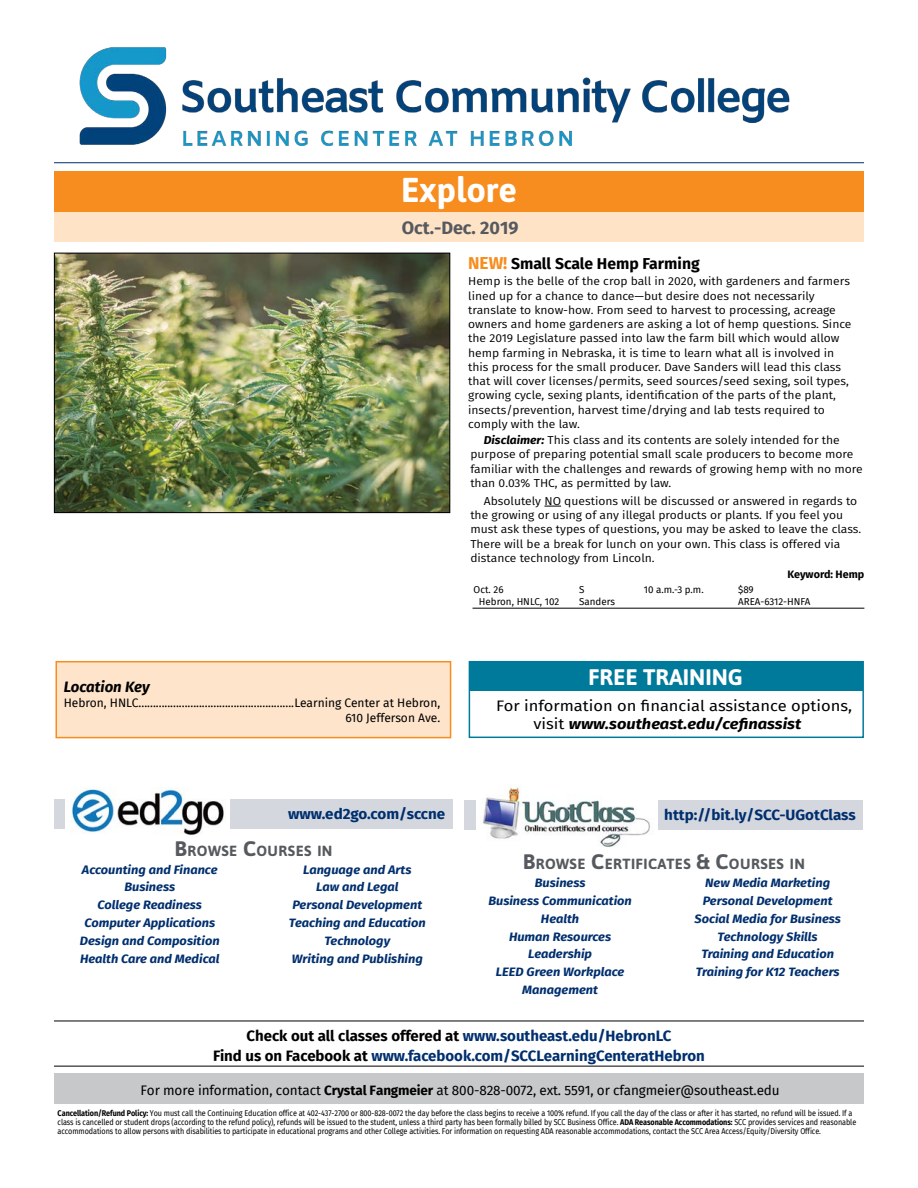
<style>
.page{position:relative;width:918px;height:1188px;background:#fff}
.page>*{position:absolute;margin:0;border:0;box-sizing:border-box;transform-origin:0 0}
.t1{font:700 34.5px "Asap";color:#fff}
.subheader{font:700 22.5px "Asap";color:#fff}
.t2{font:700 18px "Fira Sans";color:#565a5f}
.t3{font:700 15.75px "Fira Sans";color:#000}
.t4{font:700 15px "Fira Sans";color:#002f6e}
.t5{font:700 15px "Fira Sans";color:#000}
.IOC_Town{font:italic 700 15px "Fira Sans";color:#000}
.class_details{font:14.85px/18px "Fira Sans";color:#000;scale:1.11 1}
.OL_website{font:700 14.85px "Fira Sans";color:#002f6e}
.Job_Enhancement_Ad_H{font:700 14.7px "Asap";letter-spacing:.03em;color:#565a5f}
.t6{font:13.5px "Fira Sans";letter-spacing:-.01em;color:#000}
.OL_topics{font:italic 700 12.15px "Fira Sans";color:#002f6e;scale:1.06 1}
.OL_Ed2Go_topics{font:italic 700 12.15px "Fira Sans";color:#002f6e;scale:1.06 1}
.IOC_Location{font:12px/15px "Fira Sans";color:#000;text-align:right}
.class_description{font:11.55px/14.2px "Fira Sans";color:#000;scale:1.06 1}
.class_details-2{font:11.55px/14.2px "Fira Sans";color:#000;scale:1.06 1}
.keyword{font:700 10.8px "Fira Sans";color:#000}
.logistics{font:9.75px "Fira Sans";color:#000}
.t7{font:8.25px/9px "Fira Sans";letter-spacing:-.01em;color:#000;scale:.88 1}
.s1{font-size:17.25px;color:#f78d1e}
.s2{font-weight:700;font-style:italic}
.s3{font-size:21px}
.s4{color:#002f6e}
.s5{color:#000}
.s6{font-weight:700}
</style>
<div class="page">
<svg style="left:468px;top:660px;width:396px;height:79px"></svg>
<hr style="left:54px;top:162px;width:810px;height:1px;background:#002f6e">
<div style="left:54px;top:171px;width:810px;height:41px;background:#f78d1e"></div>
<div style="left:54px;top:212px;width:810px;height:30px;background:#fee3c7"></div>
<svg style="left:544px;top:506px;width:17px;height:1px"></svg>
<hr style="left:473px;top:608px;width:391px;height:1px;background:#000">
<img style="left:79px;top:47px;width:711px;height:99px">
<div style="left:56px;top:662px;width:395px;height:76px;background:#fee4ca"></div>
<div style="left:56px;top:661px;width:395px;height:77px;border:2px solid #f78d1e"></div>
<hr style="left:54px;top:1021px;width:810px;height:1px;background:#000">
<hr style="left:54px;top:1066px;width:810px;height:1px;background:#000">
<div style="left:54px;top:1074px;width:810px;height:30px;background:#c7c8ca"></div>
<div style="left:464px;top:801px;width:398px;height:29px;background:#d4d7de"></div>
<img style="left:477px;top:787px;width:181px;height:60px">
<div style="left:54px;top:799px;width:398px;height:29px;background:#d4d7de"></div>
<div style="left:66px;top:788px;width:164px;height:48px;background:#fff"></div>
<img style="left:70px;top:788px;width:154px;height:47px">
<img style="left:54px;top:252px;width:397px;height:261px">
<p class="t1" style="left:401px;top:165px;width:118px">Explore</p>
<p class="t2" style="left:402px;top:212px;width:118px">Oct.-Dec. 2019</p>
<p class="t3" style="left:468px;top:250px;width:233px"><span class="s1">NEW!</span> Small Scale Hemp Farming</p>
<p class="class_description" style="left:468px;top:274px;width:363px">Hemp is the belle of the crop ball in 2020, with gardeners and farmers lined up for a chance to dance—but desire does not necessarily translate to know-how. From seed to harvest to processing, acreage owners and home gardeners are asking a lot of hemp questions. Since the 2019 Legislature passed into law the farm bill which would allow hemp farming in Nebraska, it is time to learn what all is involved in this process for the small producer. Dave Sanders will lead this class that will cover licenses/permits, seed sources/seed sexing, soil types, growing cycle, sexing plants, identification of the parts of the plant, insects/prevention, harvest time/drying and lab tests required to comply with the law.</p>
<p class="class_details-2" style="left:470px;top:433px;width:372px;text-indent:14px"><span class="s2">Disclaimer:</span> This class and its contents are solely intended for the purpose of preparing potential small scale producers to become more familiar with the challenges and rewards of growing hemp with no more than 0.03% THC, as permitted by law.</p>
<p class="class_details-2" style="left:470px;top:494px;width:370px;text-indent:14px">Absolutely NO questions will be discussed or answered in regards to the growing or using of any illegal products or plants. If you feel you must ask these types of questions, you may be asked to leave the class.<br>There will be a break for lunch on your own. This class is offered via distance technology from Lincoln.</p>
<p class="keyword" style="left:788px;top:565px;width:78px">Keyword: Hemp</p>
<p class="logistics" style="left:474px;top:582px;width:32px">Oct. 26</p>
<p class="logistics" style="left:579px;top:582px;width:7px">S</p>
<p class="logistics" style="left:644px;top:582px;width:61px">10 a.m.-3 p.m.</p>
<p class="logistics" style="left:738px;top:582px;width:17px">$89</p>
<p class="logistics" style="left:479px;top:594px;width:82px">Hebron, HNLC, 102</p>
<p class="logistics" style="left:579px;top:594px;width:37px">Sanders</p>
<p class="logistics" style="left:738px;top:594px;width:74px">AREA-6312-HNFA</p>
<p class="IOC_Town" style="left:64px;top:674px;width:88px">Location Key</p>
<p class="IOC_Location" style="left:64px;top:695px;width:378px">Hebron, HNLC......................................................Learning Center at Hebron,<br>610 Jefferson Ave.</p>
<p class="OL_website" style="left:288px;top:801px;width:159px">www.ed2go.com/sccne</p>
<p class="Job_Enhancement_Ad_H" style="left:175px;top:840px;width:151px"><span class="s3">B</span>ROWSE <span class="s3">C</span>OURSES IN</p>
<p class="OL_Ed2Go_topics" style="left:82px;top:859px;width:130px">Accounting and Finance</p>
<p class="OL_Ed2Go_topics" style="left:124px;top:877px;width:49px">Business</p>
<p class="OL_Ed2Go_topics" style="left:98px;top:895px;width:100px">College Readiness</p>
<p class="OL_Ed2Go_topics" style="left:84px;top:913px;width:125px">Computer Applications</p>
<p class="OL_Ed2Go_topics" style="left:80px;top:930px;width:133px">Design and Composition</p>
<p class="OL_Ed2Go_topics" style="left:80px;top:948px;width:133px">Health Care and Medical</p>
<p class="OL_Ed2Go_topics" style="left:303px;top:859px;width:104px">Language and Arts</p>
<p class="OL_Ed2Go_topics" style="left:316px;top:877px;width:79px">Law and Legal</p>
<p class="OL_Ed2Go_topics" style="left:292px;top:895px;width:124px">Personal Development</p>
<p class="OL_Ed2Go_topics" style="left:289px;top:913px;width:131px">Teaching and Education</p>
<p class="OL_Ed2Go_topics" style="left:325px;top:930px;width:63px">Technology</p>
<p class="OL_Ed2Go_topics" style="left:292px;top:948px;width:125px">Writing and Publishing</p>
<p class="subheader" style="left:588px;top:661px;width:157px">FREE TRAINING</p>
<p class="class_details" style="left:533px;top:696px;width:289px;text-indent:-37px">For information on financial assistance options, visit <span class="s2">www.southeast.edu/cefinassist</span></p>
<p class="OL_website" style="left:664px;top:802px;width:193px">http://bit.ly/SCC-UGotClass</p>
<p class="Job_Enhancement_Ad_H" style="left:523px;top:854px;width:91px"><span class="s3">B</span>ROWSE <span class="s3">C</span>ERTIFICATE</p>
<p class="Job_Enhancement_Ad_H" style="left:683px;top:854px;width:115px">S <span class="s3">&amp; C</span>OURSES IN</p>
<p class="OL_topics" style="left:535px;top:873px;width:49px">Business</p>
<p class="OL_topics" style="left:488px;top:890px;width:137px">Business Communication</p>
<p class="OL_topics" style="left:541px;top:908px;width:38px">Health</p>
<p class="OL_topics" style="left:509px;top:926px;width:98px">Human Resources</p>
<p class="OL_topics" style="left:528px;top:944px;width:62px">Leadership</p>
<p class="OL_topics" style="left:496px;top:962px;width:123px">LEED Green Workplace</p>
<p class="OL_topics" style="left:522px;top:980px;width:73px">Management</p>
<p class="OL_topics" style="left:705px;top:873px;width:119px">New Media Marketing</p>
<p class="OL_topics" style="left:703px;top:890px;width:124px">Personal Development</p>
<p class="OL_topics" style="left:694px;top:908px;width:140px">Social Media for Business</p>
<p class="OL_topics" style="left:718px;top:926px;width:96px">Technology Skills</p>
<p class="OL_topics" style="left:701px;top:944px;width:127px">Training and Education</p>
<p class="OL_topics" style="left:696px;top:962px;width:137px">Training for K12 Teachers</p>
<p class="t5" style="left:247px;top:1023px;width:426px">Check out all classes offered at <span class="s4">www.southeast.edu/HebronLC</span></p>
<p class="t4" style="left:213px;top:1043px;width:493px"><span class="s5">Find us on Facebook at</span> www.facebook.com/SCCLearningCenteratHebron</p>
<p class="t6" style="left:140px;top:1080px;width:641px">For more information, contact <span class="s6">Crystal Fangmeier</span> at 800-828-0072, ext. 5591, or cfangmeier@southeast.edu</p>
<p class="t7" style="left:58px;top:1109px;width:909px"><span class="s6">Cancellation/Refund Policy:</span> You must call the Continuing Education office at 402-437-2700 or 800-828-0072 the day before the class begins to receive a 100% refund. If you call the day of the class or after it has started, no refund will be issued. If a class is cancelled or student drops (according to the refund policy), refunds will be issued to the student, unless a third party has been formally billed by SCC Business Office. <span class="s6">ADA Reasonable Accommodations:</span> SCC provides services and reasonable accommodations to allow persons with disabilities to participate in educational programs and other College activities. For information on requesting ADA reasonable accommodations, contact the SCC Area Access/Equity/Diversity Office.</p>
</div>
